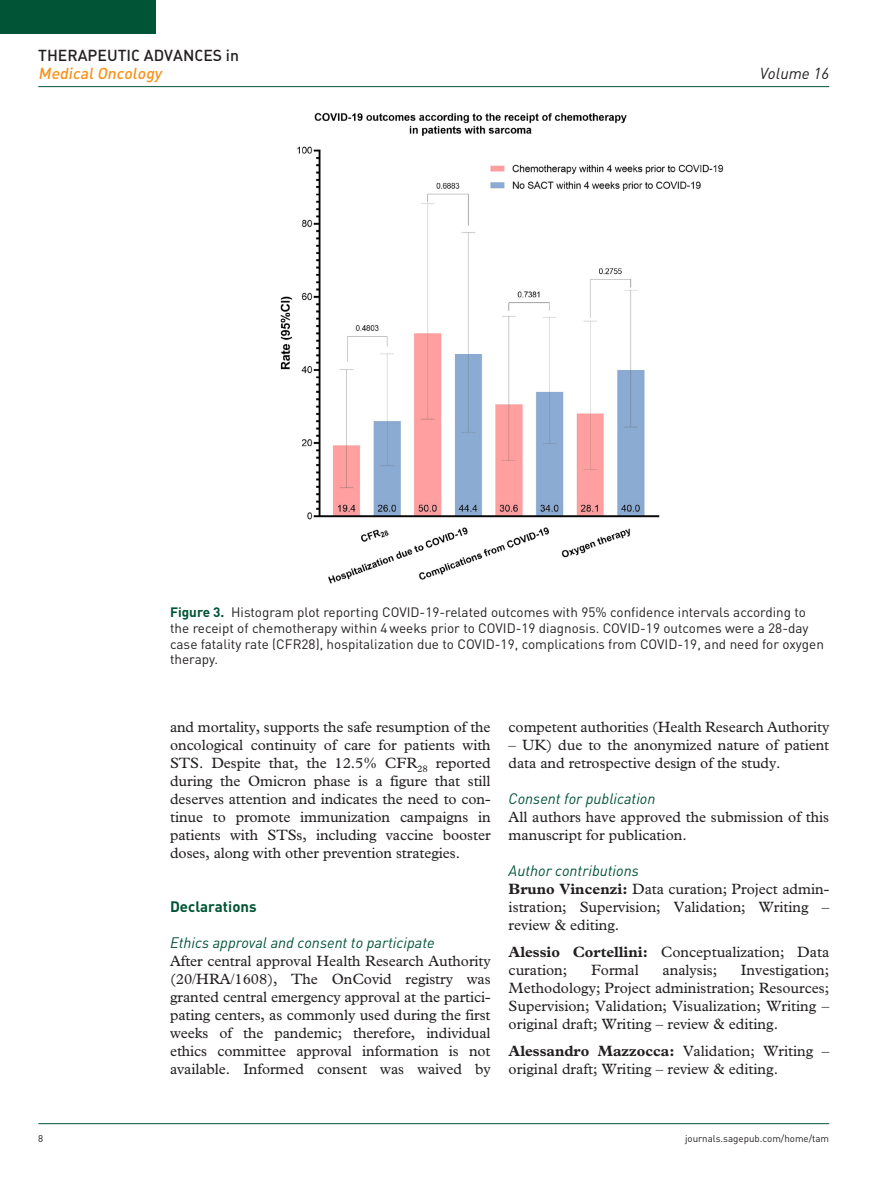
<style>
.page{position:relative;width:893px;height:1191px;background:#fff}
.page>*{position:absolute;margin:0;border:0;box-sizing:border-box;transform-origin:0 0}
.t1{font:15.75px "DIN Medium Alternate";color:#231f20}
.t2{font:italic 15.75px "DIN Medium Alternate";color:#f7931d}
.t3{font:italic 15.75px "DIN";color:#231f20}
.t4{font:15px/18px "Plantin Std";color:#231f20;text-align:justify}
.t5{font:italic 15px "DIN";color:#015436}
.t6{font:700 15px "DIN";color:#015436}
.t7{font:13.5px/15.8px "DIN";color:#231f20}
.t8{font:9.75px "DIN";color:#231f20}
.s1{font-weight:700;color:#015436}
.s2{font-weight:700}
</style>
<div class="page">
<hr style="left:38px;top:86px;width:791px;height:1px;background:#015436">
<hr style="left:38px;top:1123px;width:791px;height:1px;background:#015436">
<div style="left:0;top:0;width:155px;height:34px;background:#015436"></div>
<img style="left:280px;top:112px;width:444px;height:472px">
<p class="t1" style="left:38px;top:45px;width:202px">THERAPEUTIC ADVANCES IN</p>
<p class="t2" style="left:38px;top:63px;width:125px">MedicalOncology</p>
<p class="t3" style="left:760px;top:63px;width:71px">Volume 16</p>
<p class="t7" style="left:170px;top:604px;width:655px"><span class="s1">Figure 3.</span> Histogram plot reporting COVID-19-related outcomes with 95% confidence intervals according to the receipt of chemotherapy within 4weeks prior to COVID-19 diagnosis. COVID-19 outcomes were a 28-day case fatality rate (CFR28), hospitalization due to COVID-19, complications from COVID-19, and need for oxygen therapy.</p>
<p class="t4" style="left:170px;top:718px;width:322px">and mortality, supports the safe resumption of the oncological continuity of care for patients with STS. Despite that, the 12.5% CFR<sub>28</sub> reported during the Omicron phase is a figure that still deserves attention and indicates the need to con&shy;tinue to promote immunization campaigns in patients with STSs, including vaccine booster doses, along with other prevention strategies.</p>
<p class="t6" style="left:170px;top:897px;width:88px">Declarations</p>
<p class="t5" style="left:170px;top:933px;width:266px">Ethics approval and consent to participate</p>
<p class="t4" style="left:170px;top:952px;width:322px">After central approval Health Research Authority (20/HRA/1608), The OnCovid registry was granted central emergency approval at the partici&shy;pating centers, as commonly used during the first weeks of the pandemic; therefore, individual ethics committee approval information is not available. Informed consent was waived by</p>
<p class="t4" style="left:509px;top:718px;width:322px">competent authorities (Health Research Authority</p>
<p class="t4" style="left:509px;top:736px;width:322px">– UK) due to the anonymized nature of patient data and retrospective design of the study.</p>
<p class="t5" style="left:509px;top:789px;width:148px">Consent for publication</p>
<p class="t4" style="left:509px;top:808px;width:322px">All authors have approved the submission of this manuscript for publication.</p>
<p class="t5" style="left:509px;top:861px;width:132px">Author contributions</p>
<p class="t4" style="left:509px;top:880px;width:322px"><span class="s2">Bruno Vincenzi:</span> Data curation; Project admin&shy;istration; Supervision; Validation; Writing – review &amp; editing.</p>
<p class="t4" style="left:509px;top:943px;width:322px"><span class="s2">Alessio Cortellini:</span> Conceptualization; Data curation;</p>
<p class="t4" style="left:509px;top:961px;width:322px;text-indent:232px">Investigation; Methodology; Project administration; Resources; Supervision; Validation; Visualization; Writing – original draft; Writing – review &amp; editing.</p>
<p class="t4" style="left:509px;top:1042px;width:322px"><span class="s2">Alessandro Mazzocca:</span> Validation; Writing – original draft; Writing – review &amp; editing.</p>
<p class="t4" style="left:591px;top:961px;width:49px">Formal</p>
<p class="t4" style="left:663px;top:961px;width:56px">analysis;</p>
<p class="t8" style="left:38px;top:1132px;width:7px">8</p>
<p class="t8" style="left:685px;top:1132px;width:146px">journals.sagepub.com/home/tam</p>
</div>
